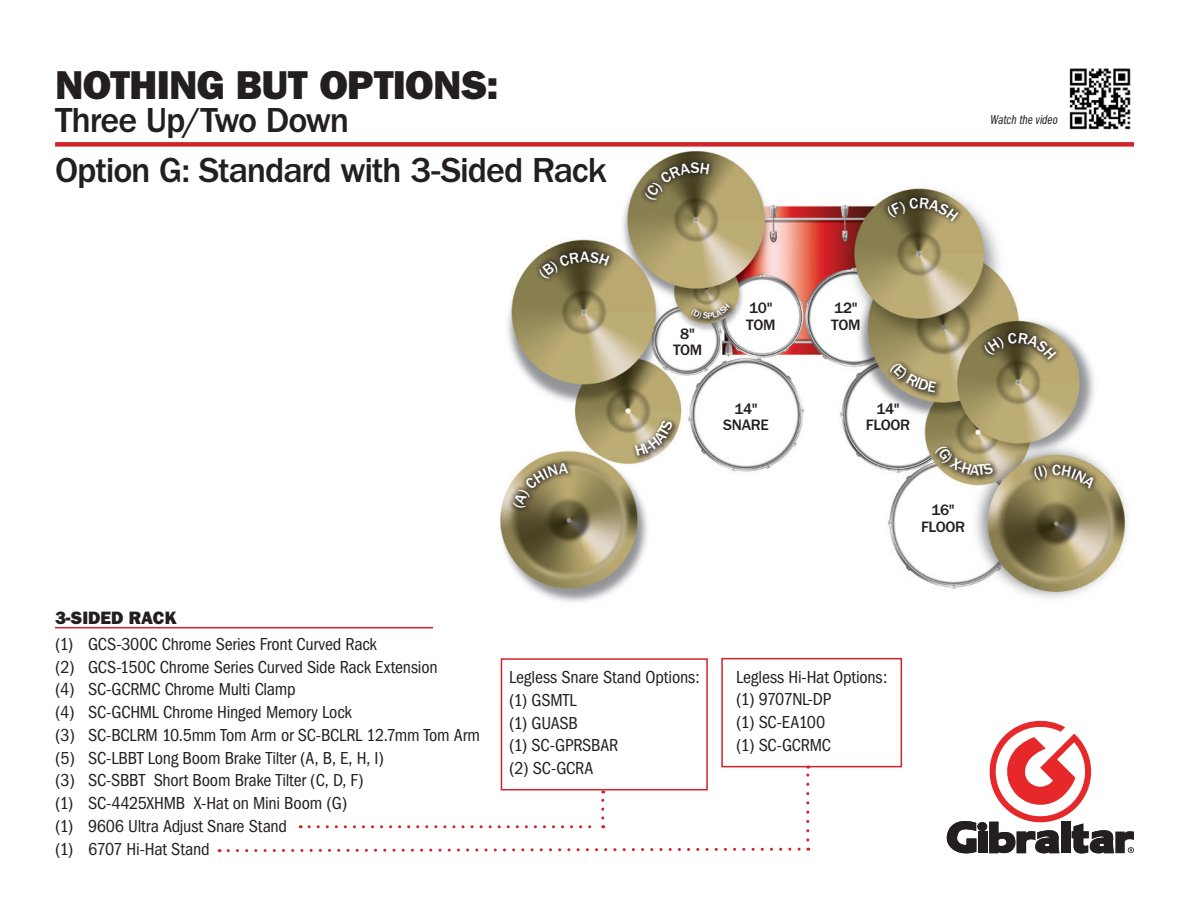
<style>
.page{position:relative;width:1188px;height:918px;background:#fff}
.page>*{position:absolute;margin:0;border:0;box-sizing:border-box;transform-origin:0 0}
.t1{font:40.5px "ITC Franklin Gothic Std Hvy";letter-spacing:-.015em;color:#231f20}
.t2{font:500 36px "ITC Franklin Gothic Std";letter-spacing:-.035em;color:#231f20}
.t3{font:condensed 18px "Franklin Gothic";letter-spacing:-.015em;color:#231f20}
.t4{font:800 18px "Franklin Gothic";color:#231f20}
.t5{font:500 15.6px "ITC Franklin Gothic Std";letter-spacing:-.025em;color:#231f20}
.t6{font:500 15.6px "ITC Franklin Gothic Std";color:#fff}
.t7{font:13.5px "Franklin Gothic Book Cmpr Ital";color:#231f20}
</style>
<div class="page">
<img style="left:418px;top:150px;width:710px;height:528px">
<div style="left:979px;top:327px;width:83px;height:39px;background:#231f20;opacity:.8"></div>
<div style="left:1029px;top:459px;width:70px;height:36px;background:#231f20;opacity:.8"></div>
<div style="left:507px;top:457px;width:67px;height:57px;background:#231f20;opacity:.8"></div>
<div style="left:977px;top:822px;width:10px;height:9px;background:#231f20;border-radius:50%"></div>
<svg style="left:946px;top:821px;width:30px;height:33px"></svg>
<div style="left:978px;top:832px;width:9px;height:21px;background:#231f20"></div>
<svg style="left:985px;top:720px;width:149px;height:134px"></svg>
<hr style="left:55px;top:627px;width:378px;height:1px;background:#d1232a">
<div style="left:55px;top:142px;width:1079px;height:5px;background:#d1232a"></div>
<img style="left:1069px;top:68px;width:62px;height:62px">
<svg style="left:219px;top:847px;width:590px;height:6px"></svg>
<svg style="left:806px;top:767px;width:3px;height:73px"></svg>
<svg style="left:309px;top:825px;width:295px;height:3px"></svg>
<svg style="left:601px;top:790px;width:3px;height:28px"></svg>
<div style="left:721px;top:658px;width:181px;height:109px;border:2px solid #d1232a"></div>
<div style="left:501px;top:658px;width:207px;height:132px;border:2px solid #d1232a"></div>
<svg style="left:627px;top:409px;width:53px;height:59px"></svg>
<svg style="left:881px;top:355px;width:65px;height:45px"></svg>
<svg style="left:926px;top:439px;width:77px;height:47px"></svg>
<svg style="left:684px;top:291px;width:54px;height:39px"></svg>
<svg style="left:876px;top:170px;width:91px;height:84px"></svg>
<svg style="left:983px;top:333px;width:73px;height:27px"></svg>
<svg style="left:639px;top:155px;width:77px;height:53px"></svg>
<svg style="left:529px;top:220px;width:92px;height:91px"></svg>
<svg style="left:1033px;top:465px;width:63px;height:24px"></svg>
<svg style="left:512px;top:463px;width:56px;height:46px"></svg>
<p class="t1" style="left:55px;top:61px;width:445px">NOTHING BUT OPTIONS:</p>
<p class="t2" style="left:55px;top:100px;width:296px">Three Up/Two Down</p>
<p class="t2" style="left:55px;top:149px;width:553px">Option G: Standard with 3-Sided Rack</p>
<p class="t6" style="left:580px;top:248px;width:11px">A</p>
<p class="t7" style="left:990px;top:112px;width:69px">Watch the video</p>
<p class="t5" style="left:680px;top:325px;width:16px">8"</p>
<p class="t5" style="left:673px;top:341px;width:31px">TOM</p>
<p class="t5" style="left:749px;top:299px;width:25px">10"</p>
<p class="t5" style="left:746px;top:316px;width:31px">TOM</p>
<p class="t5" style="left:735px;top:400px;width:25px">14"</p>
<p class="t5" style="left:723px;top:416px;width:47px">SNARE</p>
<p class="t5" style="left:834px;top:299px;width:25px">12"</p>
<p class="t5" style="left:831px;top:316px;width:31px">TOM</p>
<p class="t5" style="left:877px;top:400px;width:25px">14"</p>
<p class="t5" style="left:866px;top:416px;width:46px">FLOOR</p>
<p class="t5" style="left:932px;top:501px;width:25px">16"</p>
<p class="t5" style="left:921px;top:518px;width:46px">FLOOR</p>
<p class="t4" style="left:55px;top:607px;width:123px">3-SIDED RACK</p>
<p class="t3" style="left:55px;top:634px;width:323px">(1) GCS-300C Chrome Series Front Curved Rack</p>
<p class="t3" style="left:55px;top:657px;width:384px">(2) GCS-150C Chrome Series Curved Side Rack Extension</p>
<p class="t3" style="left:55px;top:679px;width:242px">(4) SC-GCRMC Chrome Multi Clamp</p>
<p class="t3" style="left:55px;top:702px;width:298px">(4) SC-GCHML Chrome Hinged Memory Lock</p>
<p class="t3" style="left:55px;top:725px;width:426px">(3) SC-BCLRM 10.5mm Tom Arm or SC-BCLRL 12.7mm Tom Arm</p>
<p class="t3" style="left:55px;top:748px;width:331px">(5) SC-LBBT Long Boom Brake Tilter (A, B, E, H, I)</p>
<p class="t3" style="left:55px;top:770px;width:310px">(3) SC-SBBT Short Boom Brake Tilter (C, D, F)</p>
<p class="t3" style="left:55px;top:793px;width:294px">(1) SC-4425XHMB X-Hat on Mini Boom (G)</p>
<p class="t3" style="left:55px;top:816px;width:234px">(1) 9606 Ultra Adjust Snare Stand</p>
<p class="t3" style="left:55px;top:839px;width:156px">(1) 6707 Hi-Hat Stand</p>
<p class="t3" style="left:509px;top:667px;width:192px">Legless Snare Stand Options:</p>
<p class="t3" style="left:509px;top:690px;width:69px">(1) GSMTL</p>
<p class="t3" style="left:509px;top:713px;width:70px">(1) GUASB</p>
<p class="t3" style="left:509px;top:735px;width:111px">(1) SC-GPRSBAR</p>
<p class="t3" style="left:509px;top:758px;width:86px">(2) SC-GCRA</p>
<p class="t3" style="left:736px;top:667px;width:153px">Legless Hi-Hat Options:</p>
<p class="t3" style="left:736px;top:689px;width:97px">(1) 9707NL-DP</p>
<p class="t3" style="left:736px;top:712px;width:91px">(1) SC-EA100</p>
<p class="t3" style="left:736px;top:735px;width:97px">(1) SC-GCRMC</p>
</div>
